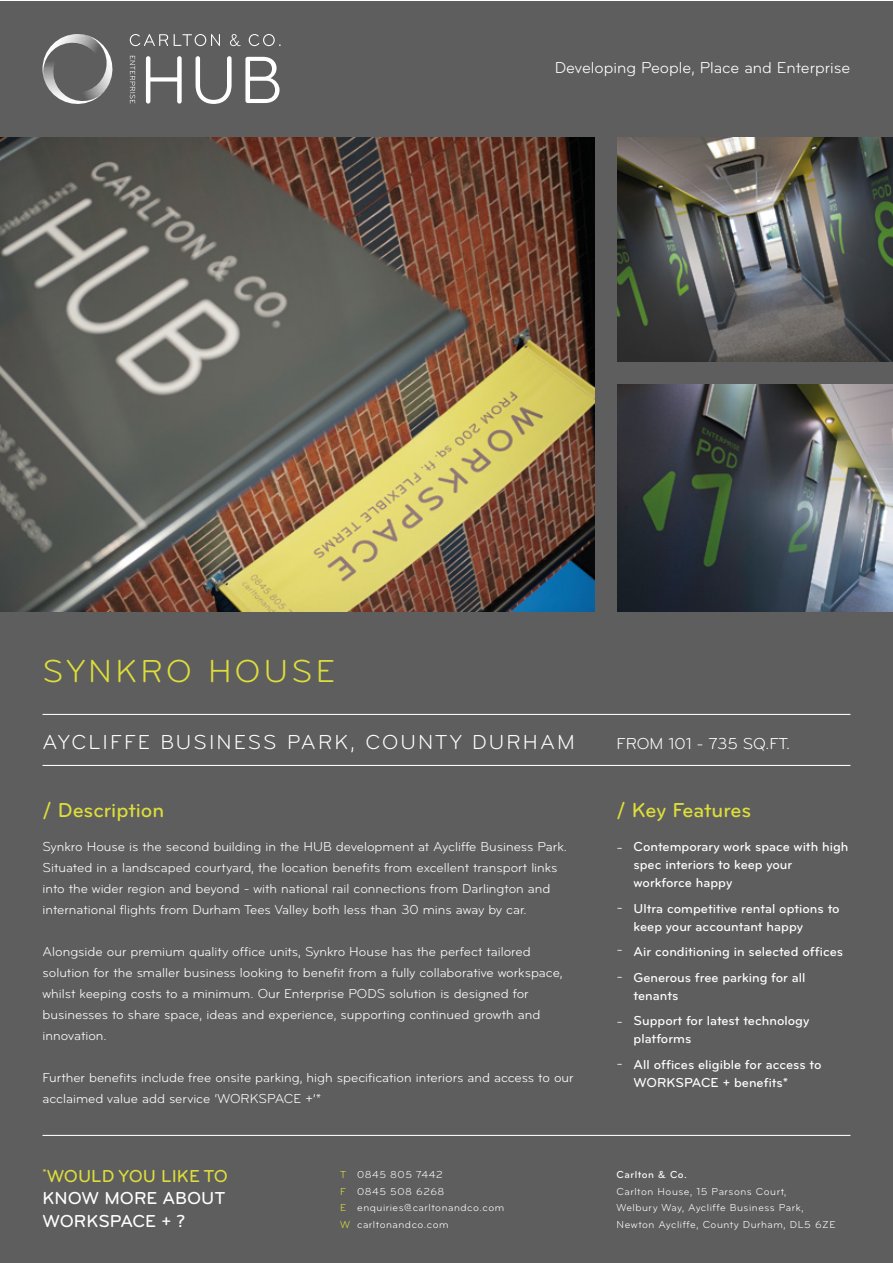
<style>
.page{position:relative;width:893px;height:1263px;background:#fff}
.page>*{position:absolute;margin:0;border:0;box-sizing:border-box;transform-origin:0 0}
.t1{font:33px "Bryant";letter-spacing:.1em;color:#ddde3a}
.t2{font:21px "Bryant";letter-spacing:.1em;color:#fff}
.t3{font:500 21px "Bryant";color:#ddde3a}
.t4{font:500 18px/22.5px "Bryant";color:#fff}
.t5{font:16.5px "Bryant";color:#fff}
.t6{font:15px/27px "Bryant";color:#fff}
.t7{font:13.5px/21px "Bryant";color:#fff}
.t8{font:500 13.5px/18px "Bryant";color:#fff}
.t9{font:10.5px/16.5px "Bryant";letter-spacing:.05em;color:#fff}
.t10{font:500 10.5px "Bryant";letter-spacing:.05em;color:#fff}
.t11{font:10.5px/16.5px "Bryant";color:#ddde3a}
.s1{color:#ddde3a}
</style>
<div class="page">
<div style="left:0;top:1px;width:892px;height:1262px;background:#5f5e5e"></div>
<img style="left:617px;top:137px;width:275px;height:225px">
<img style="left:617px;top:384px;width:275px;height:228px">
<img style="left:0;top:137px;width:595px;height:475px">
<hr style="left:43px;top:714px;width:807px;height:1px;background:#fff">
<hr style="left:43px;top:765px;width:807px;height:1px;background:#fff">
<hr style="left:43px;top:1135px;width:807px;height:1px;background:#fff">
<svg style="left:130px;top:56px;width:5px;height:48px"></svg>
<svg style="left:130px;top:34px;width:38px;height:12px"></svg>
<svg style="left:174px;top:34px;width:46px;height:12px"></svg>
<svg style="left:230px;top:34px;width:11px;height:12px"></svg>
<svg style="left:249px;top:34px;width:32px;height:12px"></svg>
<svg style="left:146px;top:56px;width:134px;height:48px"></svg>
<svg style="left:42px;top:34px;width:71px;height:70px"></svg>
<p class="t5" style="left:555px;top:58px;width:297px">Developing People, Place and Enterprise</p>
<h1 class="t1" style="left:43px;top:652px;width:294px">SYNKRO HOUSE</h1>
<h2 class="t2" style="left:43px;top:729px;width:534px">AYCLIFFE BUSINESS PARK, COUNTY DURHAM</h2>
<p class="t5" style="left:617px;top:734px;width:175px">FROM 101 - 735 SQ.FT.</p>
<h2 class="t3" style="left:43px;top:797px;width:123px">/ Description</h2>
<h2 class="t3" style="left:617px;top:797px;width:136px">/ Key Features</h2>
<p class="t8" style="left:634px;top:837px;width:216px">Contemporary work space with high spec interiors to keep your workforce happy</p>
<p class="t8" style="left:634px;top:899px;width:208px">Ultra competitive rental options to keep your accountant happy</p>
<p class="t8" style="left:634px;top:939px;width:211px;line-height:25.5px">Air conditioning in selected offices<br>Generous free parking for all</p>
<p class="t8" style="left:634px;top:982px;width:177px;line-height:25.5px">tenants<br>Support for latest technology</p>
<p class="t8" style="left:634px;top:1026px;width:189px;line-height:25.5px">platforms<br>All offices eligible for access to</p>
<p class="t8" style="left:634px;top:1073px;width:156px">WORKSPACE + benefits*</p>
<p class="t7" style="left:43px;top:836px;width:526px">Synkro House is the second building in the HUB development at Aycliffe Business Park.<br>Situated in a landscaped courtyard, the location benefits from excellent transport links into the wider region and beyond - with national rail connections from Darlington and international flights from Durham Tees Valley both less than 30 mins away by car.</p>
<p class="t7" style="left:43px;top:941px;width:522px">Alongside our premium quality office units, Synkro House has the perfect tailored solution for the smaller business looking to benefit from a fully collaborative workspace, whilst keeping costs to a minimum. Our Enterprise PODS solution is designed for businesses to share space, ideas and experience, supporting continued growth and innovation.</p>
<p class="t7" style="left:43px;top:1067px;width:533px">Further benefits include free onsite parking, high specification interiors and access to our acclaimed value add service ‘WORKSPACE +’*</p>
<p class="t6" style="left:617px;top:834px;width:8px">-</p>
<p class="t6" style="left:617px;top:894px;width:8px">-</p>
<p class="t6" style="left:617px;top:936px;width:8px">- -</p>
<p class="t6" style="left:617px;top:1008px;width:8px">-</p>
<p class="t6" style="left:617px;top:1050px;width:8px">-</p>
<h3 class="t4" style="left:43px;top:1164px;width:187px"><sup>*</sup><span class="s1">WOULD YOU LIKE TO<br></span>KNOW MORE ABOUT<br>WORKSPACE + ?</h3>
<p class="t11" style="left:340px;top:1166px;width:11px">T<br>F<br>E<br>W</p>
<p class="t9" style="left:357px;top:1166px;width:149px">0845 805 7442<br>0845 508 6268 enquiries@carltonandco.com carltonandco.com</p>
<p class="t10" style="left:617px;top:1168px;width:72px">Carlton &amp; Co.</p>
<p class="t9" style="left:617px;top:1183px;width:220px">Carlton House, 15 Parsons Court,<br>Welbury Way, Aycliffe Business Park,<br>Newton Aycliffe, County Durham, DL5 6ZE</p>
</div>
